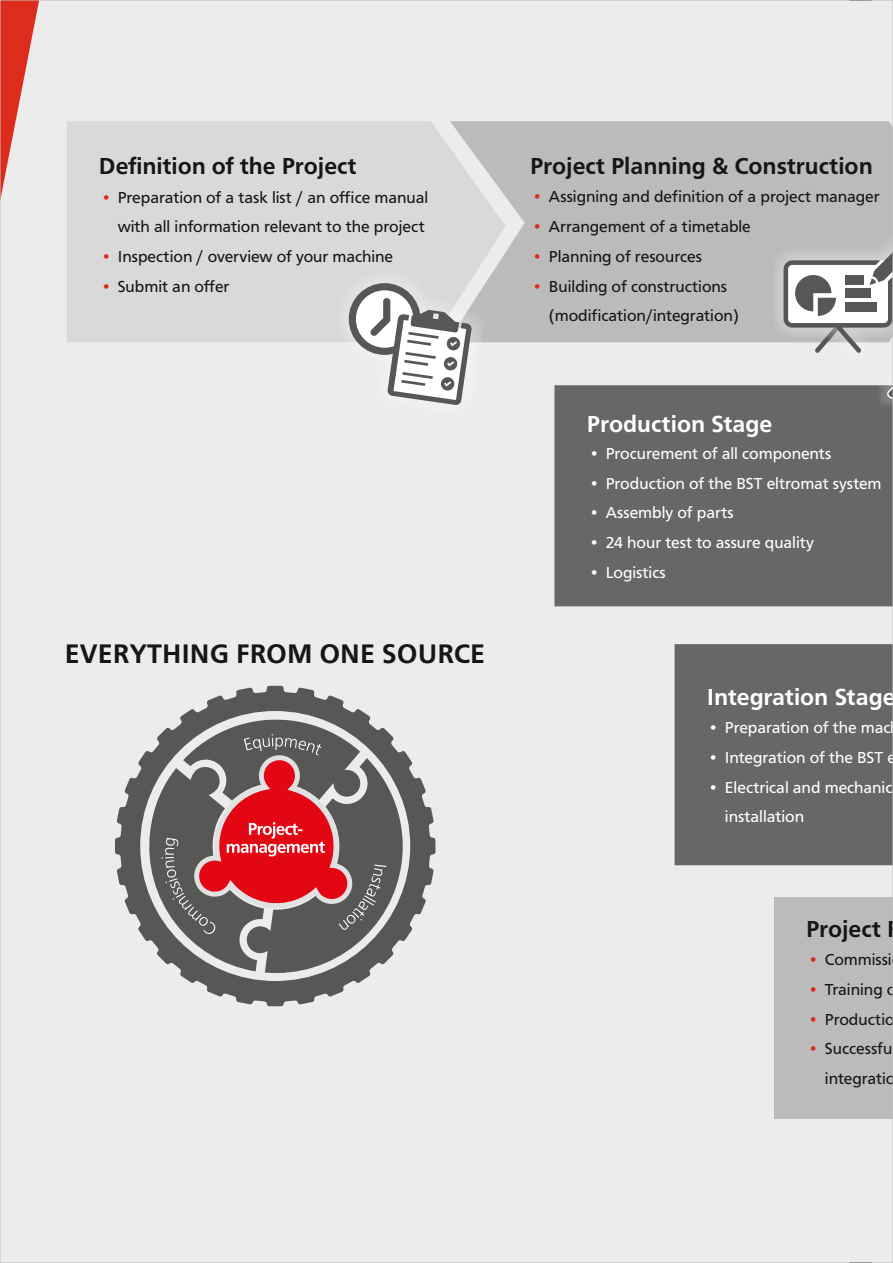
<style>
.page{position:relative;width:893px;height:1263px;background:#fff}
.page>*{position:absolute;margin:0;border:0;box-sizing:border-box;transform-origin:0 0}
.t1{font:700 27.75px "Carto Gothic Std";color:#151616}
.t2{font:700 24px "Carto Gothic Std";color:#151616}
.t3{font:700 24px "Carto Gothic Std";color:#fff}
.t4{font:16.5px "Carto Gothic Std";color:#151616}
.t5{font:16.5px "Carto Gothic Std";color:#fff}
.s1{color:#dd2b1c}
.s2{font-weight:700;color:#dd2b1c}
.s3{font-weight:700}
</style>
<div class="page">
<div style="left:2px;top:2px;width:889px;height:1259px;background:#ececec"></div>
<svg style="left:2px;top:2px;width:49px;height:632px"></svg>
<div style="left:67px;top:121px;width:380px;height:221px;background:#d9d9da"></div>
<svg style="left:447px;top:121px;width:444px;height:221px;fill:#bbbbbc"></svg>
<div style="left:337px;top:271px;width:147px;height:146px;background:#fff;opacity:.49"></div>
<svg style="left:349px;top:283px;width:123px;height:122px"></svg>
<div style="left:772px;top:231px;width:121px;height:133px;background:#fff;opacity:.49"></div>
<svg style="left:783px;top:242px;width:108px;height:111px"></svg>
<div style="left:554px;top:385px;width:337px;height:221px;background:#676767"></div>
<div style="left:876px;top:350px;width:17px;height:130px;background:#fff;opacity:.49"></div>
<svg style="left:885px;top:363px;width:6px;height:37px"></svg>
<div style="left:675px;top:644px;width:216px;height:221px;background:#676767"></div>
<div style="left:774px;top:897px;width:119px;height:221px;background:#bbbbbc"></div>
<svg style="left:115px;top:686px;width:320px;height:320px"></svg>
<h2 class="t2" style="left:99px;top:156px;width:259px">Definition of the Project</h2>
<p class="t4" style="left:101px;top:190px;width:329px"><span class="s1">•</span> Preparation of a task list / an office manual</p>
<p class="t4" style="left:118px;top:220px;width:308px">with all information relevant to the project</p>
<p class="t4" style="left:101px;top:249px;width:294px"><span class="s1">•</span> Inspection / overview of your machine</p>
<p class="t4" style="left:101px;top:279px;width:130px"><span class="s1">•</span> Submit an offer</p>
<h1 class="t1" style="left:65px;top:642px;width:422px">EVERYTHING FROM ONE SOURCE</h1>
<h2 class="t2" style="left:530px;top:156px;width:344px">Project Planning &amp; Construction</h2>
<p class="t4" style="left:532px;top:190px;width:349px"><span class="s2">•</span> Assigning and definition of a project manager</p>
<p class="t4" style="left:532px;top:220px;width:220px"><span class="s2">•</span> Arrangement of a timetable</p>
<p class="t4" style="left:532px;top:249px;width:172px"><span class="s2">•</span> Planning of resources</p>
<p class="t4" style="left:532px;top:279px;width:197px"><span class="s2">•</span> Building of constructions</p>
<p class="t4" style="left:549px;top:309px;width:191px">(modification/integration)</p>
<h2 class="t3" style="left:587px;top:414px;width:187px">Production Stage</h2>
<p class="t5" style="left:589px;top:446px;width:244px"><span class="s3">•</span> Procurement of all components</p>
<p class="t5" style="left:589px;top:476px;width:294px"><span class="s3">•</span> Production of the BST eltromat system</p>
<p class="t5" style="left:589px;top:506px;width:147px"><span class="s3">•</span> Assembly of parts</p>
<p class="t5" style="left:589px;top:535px;width:227px"><span class="s3">•</span> 24 hour test to assure quality</p>
<p class="t5" style="left:589px;top:565px;width:78px"><span class="s3">•</span> Logistics</p>
<h2 class="t3" style="left:707px;top:687px;width:190px">Integration Stage</h2>
<p class="t5" style="left:708px;top:720px;width:184px">• Preparation of the mac</p>
<p class="t5" style="left:708px;top:750px;width:190px">• Integration of the BST e</p>
<p class="t5" style="left:708px;top:780px;width:186px">• Electrical and mechanic</p>
<p class="t5" style="left:725px;top:810px;width:81px">installation</p>
<h2 class="t2" style="left:806px;top:919px;width:77px">Project</h2>
<p class="t4" style="left:808px;top:953px;width:85px"><span class="s2">•</span> Commissi</p>
<p class="t4" style="left:808px;top:982px;width:90px"><span class="s2">•</span> Training o</p>
<p class="t4" style="left:808px;top:1012px;width:88px"><span class="s2">•</span> Productio</p>
<p class="t4" style="left:808px;top:1042px;width:86px"><span class="s2">•</span> Successfu</p>
<p class="t4" style="left:825px;top:1071px;width:72px">integratio</p>
</div>
